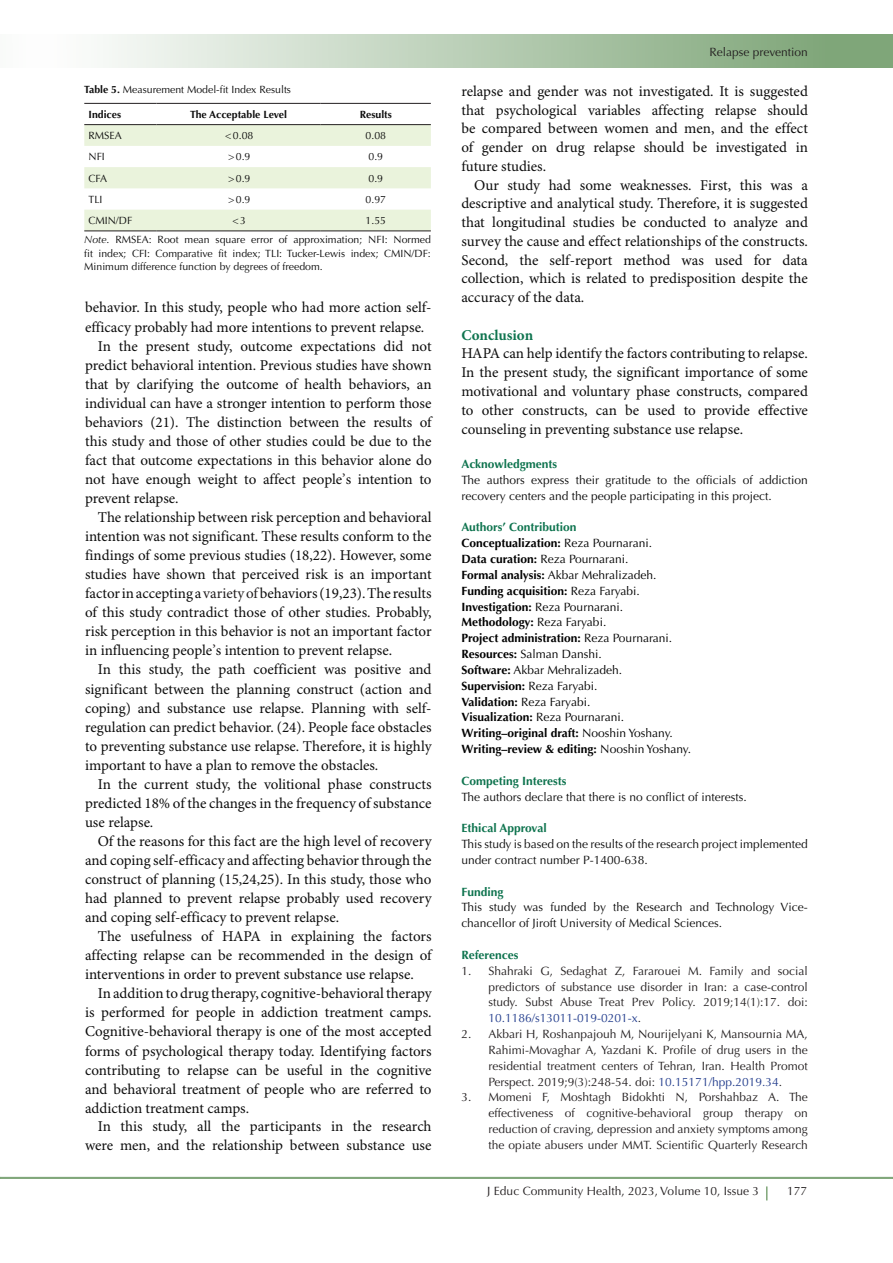
<style>
.page{position:relative;width:893px;height:1263px;background:#fff}
.page>*{position:absolute;margin:0;border:0;box-sizing:border-box;transform-origin:0 0}
.t1{font:15px/19px "Minion Pro";letter-spacing:-.005em;color:#0d0d0d;text-align:justify}
.t2{font:700 15px "Minion Pro";color:#0f744f}
.t3{font:12px/15.9px "Optima LT Std";color:#231f20;text-align:justify}
.t4{font:12px/15.9px "Optima LT Std";color:#0d0d0d}
.t5{font:700 12px "Optima LT Std";color:#000}
.t6{font:12px "Optima LT Std";color:#000}
.t7{font:700 12px "Optima LT Std";color:#0f744f}
.t8{font:10.5px/13.5px "Optima LT Std";color:#0d0d0d;text-align:justify}
.t9{font:700 10.5px "Optima LT Std";color:#0d0d0d}
.s1{font-weight:700}
.s2{font-style:italic}
.s3{color:#231f20}
.s4{font-weight:400}
.s5{color:#253f8e}
</style>
<div class="page">
<hr style="left:0;top:1177px;width:893px;height:2px;background:#7fa679">
<div style="left:0;top:35px;width:892px;height:33px;background:linear-gradient(to right,#fff,#77a070)"></div>
<svg style="left:766px;top:1186px;width:1px;height:14px"></svg>
<svg style="left:84px;top:125px;width:347px;height:106px"></svg>
<hr style="left:84px;top:103px;width:73px;height:1px;background:#231f20">
<hr style="left:157px;top:103px;width:164px;height:1px;background:#231f20">
<hr style="left:321px;top:103px;width:110px;height:1px;background:#231f20">
<hr style="left:84px;top:124px;width:73px;height:1px;background:#231f20">
<hr style="left:157px;top:124px;width:164px;height:1px;background:#231f20">
<hr style="left:321px;top:124px;width:110px;height:1px;background:#231f20">
<hr style="left:84px;top:231px;width:73px;height:1px;background:#231f20">
<hr style="left:157px;top:231px;width:164px;height:1px;background:#231f20">
<hr style="left:321px;top:231px;width:110px;height:1px;background:#231f20">
<p class="t8" style="left:84px;top:83px;width:208px"><span class="s1">Table 5.</span> Measurement Model-fit Index Results</p>
<p class="t9" style="left:89px;top:108px;width:34px">Indices</p>
<p class="t9" style="left:190px;top:108px;width:98px">The Acceptable Level</p>
<p class="t9" style="left:360px;top:108px;width:34px">Results</p>
<p class="t8" style="left:89px;top:129px;width:35px">RMSEA</p>
<p class="t8" style="left:225px;top:129px;width:30px">&lt;0.08</p>
<p class="t8" style="left:366px;top:129px;width:22px">0.08</p>
<p class="t8" style="left:89px;top:150px;width:18px">NFI</p>
<p class="t8" style="left:228px;top:150px;width:24px">&gt;0.9</p>
<p class="t8" style="left:368px;top:150px;width:16px">0.9</p>
<p class="t8" style="left:89px;top:171px;width:20px">CFA</p>
<p class="t8" style="left:228px;top:171px;width:24px">&gt;0.9</p>
<p class="t8" style="left:368px;top:171px;width:16px">0.9</p>
<p class="t8" style="left:89px;top:193px;width:16px">TLI</p>
<p class="t8" style="left:228px;top:193px;width:24px">&gt;0.9</p>
<p class="t8" style="left:366px;top:193px;width:22px">0.97</p>
<p class="t8" style="left:89px;top:214px;width:45px">CMIN/DF</p>
<p class="t8" style="left:233px;top:214px;width:15px">&lt;3</p>
<p class="t8" style="left:366px;top:214px;width:22px">1.55</p>
<p class="t8" style="left:84px;top:233px;width:348px"><span class="s2">Note</span>. RMSEA: Root mean square error of approximation; NFI: Normed fit index; CFI: Comparative fit index; TLI: Tucker-Lewis index; CMIN/DF:<br>Minimum difference function by degrees of freedom.</p>
<p class="t1" style="left:85px;top:299px;width:348px">behavior. In this study, people who had more action self&shy;efficacy probably had more intentions to prevent relapse.</p>
<p class="t1" style="left:85px;top:337px;width:348px;text-indent:13px">In the present study, outcome expectations did not predict behavioral intention. Previous studies have shown that by clarifying the outcome of health behaviors, an individual can have a stronger intention to perform those behaviors (21). The distinction between the results of this study and those of other studies could be due to the fact that outcome expectations in this behavior alone do not have enough weight to affect people<span class="s3">’</span>s intention to prevent relapse.</p>
<p class="t1" style="left:85px;top:508px;width:348px;text-indent:13px">The relationship between risk perception and behavioral intention was not significant. These results conform to the findings of some previous studies (18,22). However, some studies have shown that perceived risk is an important factor in accepting a <span class="s3">variety of</span> behaviors (19,23). The results of this study contradict those of other studies. Probably, risk perception in this behavior is not an important factor in influencing people<span class="s3">’</span>s intention to prevent relapse.</p>
<p class="t1" style="left:85px;top:661px;width:348px;text-indent:13px">In this study, the path coefficient was positive and significant between the planning construct (action and coping) and substance use relapse. Planning with self&shy;regulation can predict behavior. (24). People face obstacles to preventing substance use relapse. Therefore, it is highly important to have a plan to remove the obstacles.</p>
<p class="t1" style="left:85px;top:775px;width:348px;text-indent:13px">In the current study, the volitional phase constructs predicted 18% of the changes in the frequency of substance use relapse.</p>
<p class="t1" style="left:85px;top:832px;width:348px;text-indent:13px">Of the reasons for this fact are the high level of recovery and coping self-efficacy and affecting behavior through the construct of planning (15,24,25). In this study, those who had planned to prevent relapse probably used recovery and coping self-efficacy to prevent relapse.</p>
<p class="t1" style="left:85px;top:927px;width:348px;text-indent:13px">The usefulness of HAPA in explaining the factors affecting relapse can be recommended in the design of interventions in order to prevent substance use relapse.</p>
<p class="t1" style="left:85px;top:985px;width:348px;text-indent:13px">In addition to drug therapy, cognitive-behavioral therapy is performed for people in addiction treatment camps.<br>Cognitive-behavioral therapy is one of the most accepted forms of psychological therapy today. Identifying factors contributing to relapse can be useful in the cognitive and behavioral treatment of people who are referred to addiction treatment camps.</p>
<p class="t1" style="left:85px;top:1118px;width:348px;text-align:right">In this study, all the participants in the research were men, and the relationship between substance use</p>
<p class="t3" style="left:709px;top:44px;width:100px">Relapse prevention</p>
<p class="t1" style="left:461px;top:82px;width:348px">relapse and gender was not investigated. It is suggested that psychological variables affecting relapse should be compared between women and men, and the effect of gender on drug relapse should be investigated in future studies.</p>
<p class="t1" style="left:461px;top:176px;width:348px;text-indent:13px">Our study had some weaknesses. First, this was a descriptive and analytical study. Therefore, it is suggested that longitudinal studies be conducted to analyze and survey the cause and effect relationships of the constructs.<br>Second, the self-report method was used for data collection, which is related to predisposition despite the accuracy of the data.</p>
<p class="t2" style="left:461px;top:324px;width:73px">Conclusion</p>
<p class="t1" style="left:461px;top:345px;width:348px">HAPA can help identify the factors contributing to relapse.<br>In the present study, the significant importance of some motivational and voluntary phase constructs, compared to other constructs, can be used to provide effective counseling in preventing substance use relapse.</p>
<p class="t7" style="left:461px;top:457px;width:97px">Acknowledgments</p>
<p class="t4" style="left:461px;top:472px;width:348px">The authors express their gratitude to the officials of addiction recovery centers and the people participating in this project.</p>
<p class="t7" style="left:461px;top:520px;width:117px">Authors’ Contribution</p>
<p class="t5" style="left:461px;top:536px;width:192px">Conceptualization: <span class="s4">Reza Pournarani.</span></p>
<p class="t6" style="left:461px;top:552px;width:169px"><span class="s1">Data curation:</span> Reza Pournarani.</p>
<p class="t6" style="left:461px;top:568px;width:196px"><span class="s1">Formal analysis:</span> Akbar Mehralizadeh.</p>
<p class="t5" style="left:461px;top:584px;width:180px">Funding acquisition: <span class="s4">Reza Faryabi.</span></p>
<p class="t6" style="left:461px;top:599px;width:163px"><span class="s1">Investigation:</span> Reza Pournarani.</p>
<p class="t5" style="left:461px;top:615px;width:146px">Methodology: <span class="s4">Reza Faryabi.</span></p>
<p class="t5" style="left:461px;top:631px;width:212px">Project administration: <span class="s4">Reza Pournarani.</span></p>
<p class="t6" style="left:461px;top:647px;width:142px"><span class="s1">Resources:</span> Salman Danshi.</p>
<p class="t6" style="left:461px;top:663px;width:162px"><span class="s1">Software:</span> Akbar Mehralizadeh.</p>
<p class="t5" style="left:461px;top:679px;width:138px">Supervision: <span class="s4">Reza Faryabi.</span></p>
<p class="t6" style="left:461px;top:694px;width:130px"><span class="s1">Validation:</span> Reza Faryabi.</p>
<p class="t6" style="left:461px;top:710px;width:164px"><span class="s1">Visualization:</span> Reza Pournarani.</p>
<p class="t5" style="left:461px;top:726px;width:213px">Writing–original draft: <span class="s4">Nooshin Yoshany.</span></p>
<p class="t5" style="left:461px;top:742px;width:231px">Writing–review &amp; editing: <span class="s4">Nooshin Yoshany.</span></p>
<p class="t7" style="left:461px;top:774px;width:107px">Competing Interests</p>
<p class="t4" style="left:461px;top:789px;width:287px">The authors declare that there is no conflict of interests.</p>
<p class="t7" style="left:461px;top:821px;width:87px">Ethical Approval</p>
<p class="t4" style="left:461px;top:836px;width:348px">This study is based on the results of the research project implemented under contract number P-1400-638.</p>
<p class="t7" style="left:461px;top:884px;width:44px">Funding</p>
<p class="t4" style="left:461px;top:899px;width:348px">This study was funded by the Research and Technology Vice&shy;chancellor of Jiroft University of Medical Sciences.</p>
<p class="t7" style="left:461px;top:948px;width:58px">References</p>
<p class="t3" style="left:488px;top:963px;width:321px;text-indent:-27px">1. Shahraki G, Sedaghat Z, Fararouei M. Family and social predictors of substance use disorder in Iran: a case-control study. Subst Abuse Treat Prev Policy. 2019;14(1):17. doi:<br><span class="s5">10.1186/s13011-019-0201-x</span>.</p>
<p class="t3" style="left:488px;top:1026px;width:321px;text-indent:-27px">2. Akbari H, Roshanpajouh M, Nourijelyani K, Mansournia MA, Rahimi-Movaghar A, Yazdani K. Profile of drug users in the residential treatment centers of Tehran, Iran. Health Promot Perspect. 2019;9(3):248-54. doi: <span class="s5">10.15171/hpp.2019.34</span>.</p>
<p class="t3" style="left:488px;top:1089px;width:321px;text-indent:-27px">3. Momeni F, Moshtagh Bidokhti N, Porshahbaz A. The effectiveness of cognitive-behavioral group therapy on reduction of craving, depression and anxiety symptoms among the opiate abusers under MMT. Scientific Quarterly Research</p>
<p class="t3" style="left:487px;top:1183px;width:273px">J Educ Community Health, 2023, Volume 10, Issue 3</p>
<p class="t3" style="left:787px;top:1183px;width:22px">177</p>
</div>
